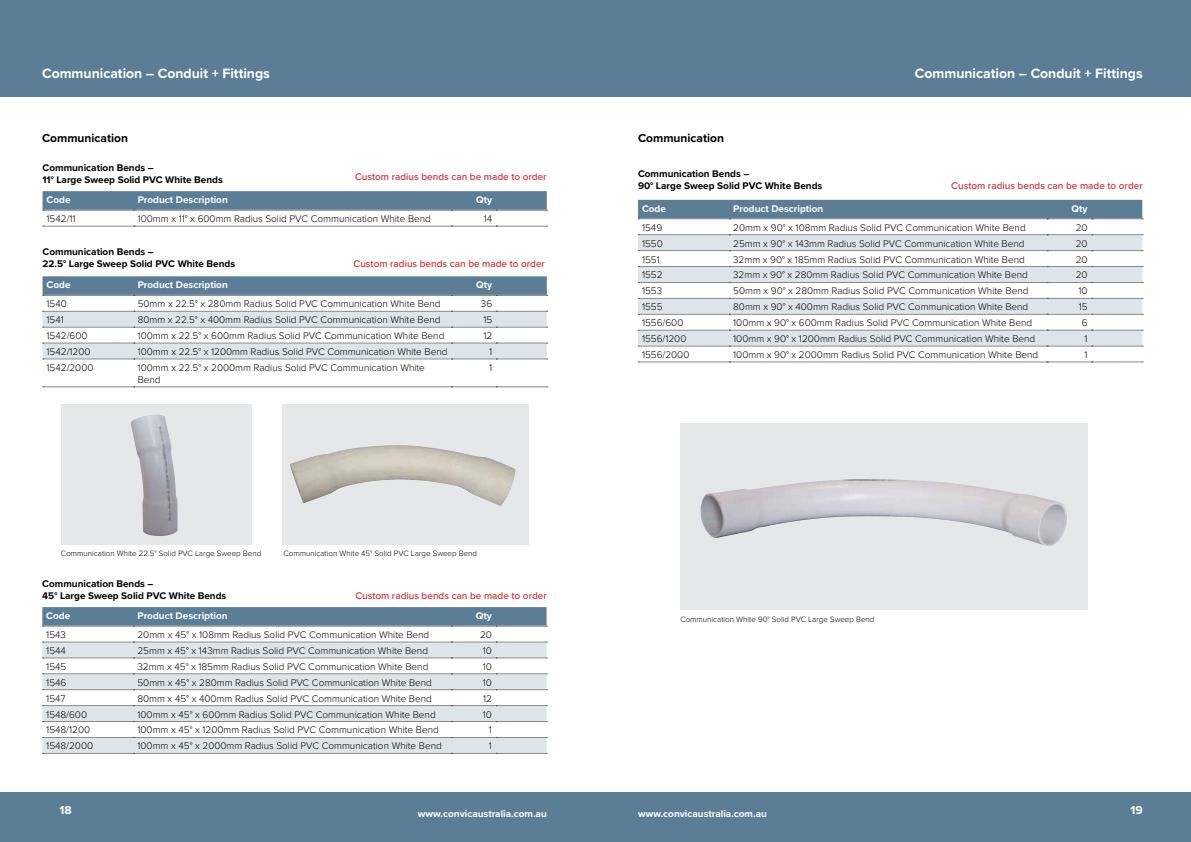
<style>
.page{position:relative;width:1191px;height:842px;background:#fff}
.page>*{position:absolute;margin:0;border:0;box-sizing:border-box;transform-origin:0 0}
.t1{font:700 14px "Proxima Nova";color:#fff}
.t2{font:700 12px "Proxima Nova";color:#000}
.t3{font:700 12px "Proxima Nova";color:#fff}
.t4{font:300 10px/12px "Proxima Nova";color:#000}
.t5{font:700 10px/12px "Proxima Nova";color:#000}
.t6{font:700 10px "Proxima Nova";color:#fff}
.t7{font:500 10px "Proxima Nova";color:#d2232a}
.t8{font:300 8px "Proxima Nova";color:#000}
</style>
<div class="page">
<div style="left:0;top:0;width:595px;height:96px;background:#5b7e96"></div>
<div style="left:595px;top:0;width:596px;height:96px;background:#5b7e96"></div>
<div style="left:0;top:793px;width:595px;height:49px;background:#5b7e96"></div>
<div style="left:595px;top:793px;width:596px;height:49px;background:#5b7e96"></div>
<svg style="left:43px;top:191px;width:504px;height:20px;background:#618198"></svg>
<svg style="left:43px;top:226px;width:504px;height:1px"></svg>
<svg style="left:43px;top:276px;width:504px;height:20px;background:#618197"></svg>
<svg style="left:43px;top:311px;width:504px;height:49px"></svg>
<svg style="left:43px;top:387px;width:504px;height:1px"></svg>
<div style="left:61px;top:405px;width:190px;height:140px;background:#e6e7e8"></div>
<div style="left:282px;top:405px;width:247px;height:140px;background:#e6e7e8"></div>
<img style="left:290px;top:445px;width:226px;height:61px">
<img style="left:130px;top:415px;width:48px;height:121px">
<svg style="left:638px;top:236px;width:504px;height:110px;fill:#dee5ea"></svg>
<svg style="left:638px;top:200px;width:505px;height:20px;background:#648499"></svg>
<svg style="left:638px;top:235px;width:505px;height:1px"></svg>
<svg style="left:638px;top:250px;width:505px;height:1px"></svg>
<svg style="left:638px;top:266px;width:505px;height:1px"></svg>
<svg style="left:638px;top:282px;width:505px;height:1px"></svg>
<svg style="left:638px;top:298px;width:505px;height:1px"></svg>
<svg style="left:638px;top:314px;width:505px;height:1px"></svg>
<svg style="left:638px;top:330px;width:505px;height:1px"></svg>
<svg style="left:638px;top:346px;width:505px;height:1px"></svg>
<svg style="left:638px;top:362px;width:505px;height:1px"></svg>
<svg style="left:42px;top:643px;width:504px;height:110px;fill:#dee5ea"></svg>
<svg style="left:42px;top:607px;width:505px;height:20px;background:#628298"></svg>
<svg style="left:42px;top:642px;width:505px;height:1px"></svg>
<svg style="left:42px;top:658px;width:505px;height:1px"></svg>
<svg style="left:42px;top:674px;width:505px;height:1px"></svg>
<svg style="left:42px;top:689px;width:505px;height:1px"></svg>
<svg style="left:42px;top:705px;width:505px;height:1px"></svg>
<svg style="left:42px;top:721px;width:505px;height:1px"></svg>
<svg style="left:42px;top:737px;width:505px;height:1px"></svg>
<svg style="left:42px;top:753px;width:505px;height:1px"></svg>
<div style="left:680px;top:423px;width:407px;height:186px;background:#e6e7e8"></div>
<img style="left:700px;top:479px;width:367px;height:67px">
<h1 class="t1" style="left:42px;top:63px;width:229px">Communication – Conduit + Fittings</h1>
<h1 class="t1" style="left:915px;top:63px;width:229px">Communication – Conduit + Fittings</h1>
<p class="t2" style="left:42px;top:129px;width:87px">Communication</p>
<p class="t2" style="left:638px;top:129px;width:87px">Communication</p>
<p class="t5" style="left:43px;top:161px;width:182px">Communication Bends –<br>11° Large Sweep Solid PVC White Bends</p>
<p class="t6" style="left:47px;top:192px;width:25px">Code</p>
<p class="t6" style="left:138px;top:192px;width:92px">Product Description</p>
<p class="t6" style="left:476px;top:192px;width:18px">Qty</p>
<p class="t4" style="left:47px;top:212px;width:31px">1542/11</p>
<p class="t4" style="left:138px;top:212px;width:295px">100mm x 11° x 600mm Radius Solid PVC Communication White Bend</p>
<p class="t4" style="left:484px;top:212px;width:10px">14</p>
<p class="t5" style="left:43px;top:245px;width:194px">Communication Bends –<br>22.5° Large Sweep Solid PVC White Bends</p>
<p class="t6" style="left:47px;top:277px;width:25px">Code</p>
<p class="t6" style="left:138px;top:277px;width:92px">Product Description</p>
<p class="t6" style="left:476px;top:277px;width:18px">Qty</p>
<p class="t4" style="left:47px;top:297px;width:22px">1540</p>
<p class="t4" style="left:138px;top:297px;width:304px">50mm x 22.5° x 280mm Radius Solid PVC Communication White Bend</p>
<p class="t4" style="left:481px;top:297px;width:13px">36</p>
<p class="t4" style="left:47px;top:313px;width:19px">1541</p>
<p class="t4" style="left:138px;top:313px;width:304px">80mm x 22.5° x 400mm Radius Solid PVC Communication White Bend</p>
<p class="t4" style="left:483px;top:313px;width:10px">15</p>
<p class="t4" style="left:47px;top:329px;width:42px">1542/600</p>
<p class="t4" style="left:138px;top:329px;width:308px">100mm x 22.5° x 600mm Radius Solid PVC Communication White Bend</p>
<p class="t4" style="left:483px;top:329px;width:10px">12</p>
<p class="t4" style="left:47px;top:345px;width:46px">1542/1200</p>
<p class="t4" style="left:138px;top:345px;width:311px">100mm x 22.5° x 1200mm Radius Solid PVC Communication White Bend</p>
<p class="t4" style="left:489px;top:345px;width:5px">1</p>
<p class="t4" style="left:47px;top:361px;width:49px">1542/2000</p>
<p class="t4" style="left:138px;top:361px;width:289px">100mm x 22.5° x 2000mm Radius Solid PVC Communication White<br>Bend</p>
<p class="t4" style="left:489px;top:361px;width:5px">1</p>
<p class="t7" style="left:355px;top:169px;width:193px">Custom radius bends can be made to order</p>
<p class="t7" style="left:353px;top:256px;width:193px">Custom radius bends can be made to order</p>
<p class="t8" style="left:61px;top:547px;width:202px">Communication White 22.5° Solid PVC Large Sweep Bend</p>
<p class="t8" style="left:283px;top:547px;width:195px">Communication White 45° Solid PVC Large Sweep Bend</p>
<p class="t5" style="left:42px;top:577px;width:186px">Communication Bends –<br>45° Large Sweep Solid PVC White Bends</p>
<p class="t6" style="left:46px;top:608px;width:25px">Code</p>
<p class="t6" style="left:137px;top:608px;width:92px">Product Description</p>
<p class="t6" style="left:476px;top:608px;width:18px">Qty</p>
<p class="t4" style="left:46px;top:628px;width:21px">1543</p>
<p class="t4" style="left:137px;top:628px;width:293px">20mm x 45° x 108mm Radius Solid PVC Communication White Bend</p>
<p class="t4" style="left:480px;top:628px;width:13px">20</p>
<p class="t4" style="left:46px;top:644px;width:21px">1544</p>
<p class="t4" style="left:137px;top:644px;width:292px">25mm x 45° x 143mm Radius Solid PVC Communication White Bend</p>
<p class="t4" style="left:483px;top:644px;width:11px">10</p>
<p class="t4" style="left:46px;top:660px;width:22px">1545</p>
<p class="t4" style="left:137px;top:660px;width:292px">32mm x 45° x 185mm Radius Solid PVC Communication White Bend</p>
<p class="t4" style="left:483px;top:660px;width:11px">10</p>
<p class="t4" style="left:46px;top:676px;width:22px">1546</p>
<p class="t4" style="left:137px;top:676px;width:296px">50mm x 45° x 280mm Radius Solid PVC Communication White Bend</p>
<p class="t4" style="left:483px;top:676px;width:11px">10</p>
<p class="t4" style="left:46px;top:692px;width:21px">1547</p>
<p class="t4" style="left:137px;top:692px;width:296px">80mm x 45° x 400mm Radius Solid PVC Communication White Bend</p>
<p class="t4" style="left:483px;top:692px;width:10px">12</p>
<p class="t4" style="left:46px;top:708px;width:42px">1548/600</p>
<p class="t4" style="left:137px;top:708px;width:300px">100mm x 45° x 600mm Radius Solid PVC Communication White Bend</p>
<p class="t4" style="left:483px;top:708px;width:11px">10</p>
<p class="t4" style="left:46px;top:723px;width:45px">1548/1200</p>
<p class="t4" style="left:137px;top:723px;width:303px">100mm x 45° x 1200mm Radius Solid PVC Communication White Bend</p>
<p class="t4" style="left:489px;top:723px;width:5px">1</p>
<p class="t4" style="left:46px;top:739px;width:48px">1548/2000</p>
<p class="t4" style="left:137px;top:739px;width:306px">100mm x 45° x 2000mm Radius Solid PVC Communication White Bend</p>
<p class="t4" style="left:489px;top:739px;width:5px">1</p>
<p class="t7" style="left:355px;top:588px;width:193px">Custom radius bends can be made to order</p>
<p class="t5" style="left:638px;top:167px;width:186px">Communication Bends –<br>90° Large Sweep Solid PVC White Bends</p>
<p class="t6" style="left:642px;top:201px;width:25px">Code</p>
<p class="t6" style="left:733px;top:201px;width:92px">Product Description</p>
<p class="t6" style="left:1071px;top:201px;width:18px">Qty</p>
<p class="t4" style="left:642px;top:221px;width:22px">1549</p>
<p class="t4" style="left:733px;top:221px;width:294px">20mm x 90° x 108mm Radius Solid PVC Communication White Bend</p>
<p class="t4" style="left:1075px;top:221px;width:13px">20</p>
<p class="t4" style="left:642px;top:237px;width:22px">1550</p>
<p class="t4" style="left:733px;top:237px;width:293px">25mm x 90° x 143mm Radius Solid PVC Communication White Bend</p>
<p class="t4" style="left:1075px;top:237px;width:13px">20</p>
<p class="t4" style="left:642px;top:253px;width:19px">1551</p>
<p class="t4" style="left:733px;top:253px;width:293px">32mm x 90° x 185mm Radius Solid PVC Communication White Bend</p>
<p class="t4" style="left:1075px;top:253px;width:13px">20</p>
<p class="t4" style="left:642px;top:269px;width:22px">1552</p>
<p class="t4" style="left:733px;top:269px;width:296px">32mm x 90° x 280mm Radius Solid PVC Communication White Bend</p>
<p class="t4" style="left:1075px;top:269px;width:13px">20</p>
<p class="t4" style="left:642px;top:284px;width:22px">1553</p>
<p class="t4" style="left:733px;top:284px;width:297px">50mm x 90° x 280mm Radius Solid PVC Communication White Bend</p>
<p class="t4" style="left:1078px;top:284px;width:11px">10</p>
<p class="t4" style="left:642px;top:300px;width:22px">1555</p>
<p class="t4" style="left:733px;top:300px;width:296px">80mm x 90° x 400mm Radius Solid PVC Communication White Bend</p>
<p class="t4" style="left:1078px;top:300px;width:10px">15</p>
<p class="t4" style="left:642px;top:316px;width:43px">1556/600</p>
<p class="t4" style="left:733px;top:316px;width:300px">100mm x 90° x 600mm Radius Solid PVC Communication White Bend</p>
<p class="t4" style="left:1081px;top:316px;width:7px">6</p>
<p class="t4" style="left:642px;top:332px;width:46px">1556/1200</p>
<p class="t4" style="left:733px;top:332px;width:303px">100mm x 90° x 1200mm Radius Solid PVC Communication White Bend</p>
<p class="t4" style="left:1084px;top:332px;width:5px">1</p>
<p class="t4" style="left:642px;top:348px;width:49px">1556/2000</p>
<p class="t4" style="left:733px;top:348px;width:306px">100mm x 90° x 2000mm Radius Solid PVC Communication White Bend</p>
<p class="t4" style="left:1084px;top:348px;width:5px">1</p>
<p class="t7" style="left:951px;top:178px;width:193px">Custom radius bends can be made to order</p>
<p class="t8" style="left:680px;top:613px;width:196px">Communication White 90° Solid PVC Large Sweep Bend</p>
<p class="t3" style="left:60px;top:801px;width:14px">18</p>
<p class="t3" style="left:1130px;top:801px;width:14px">19</p>
<p class="t6" style="left:418px;top:806px;width:130px">www.convicaustralia.com.au</p>
<p class="t6" style="left:638px;top:806px;width:130px">www.convicaustralia.com.au</p>
</div>
